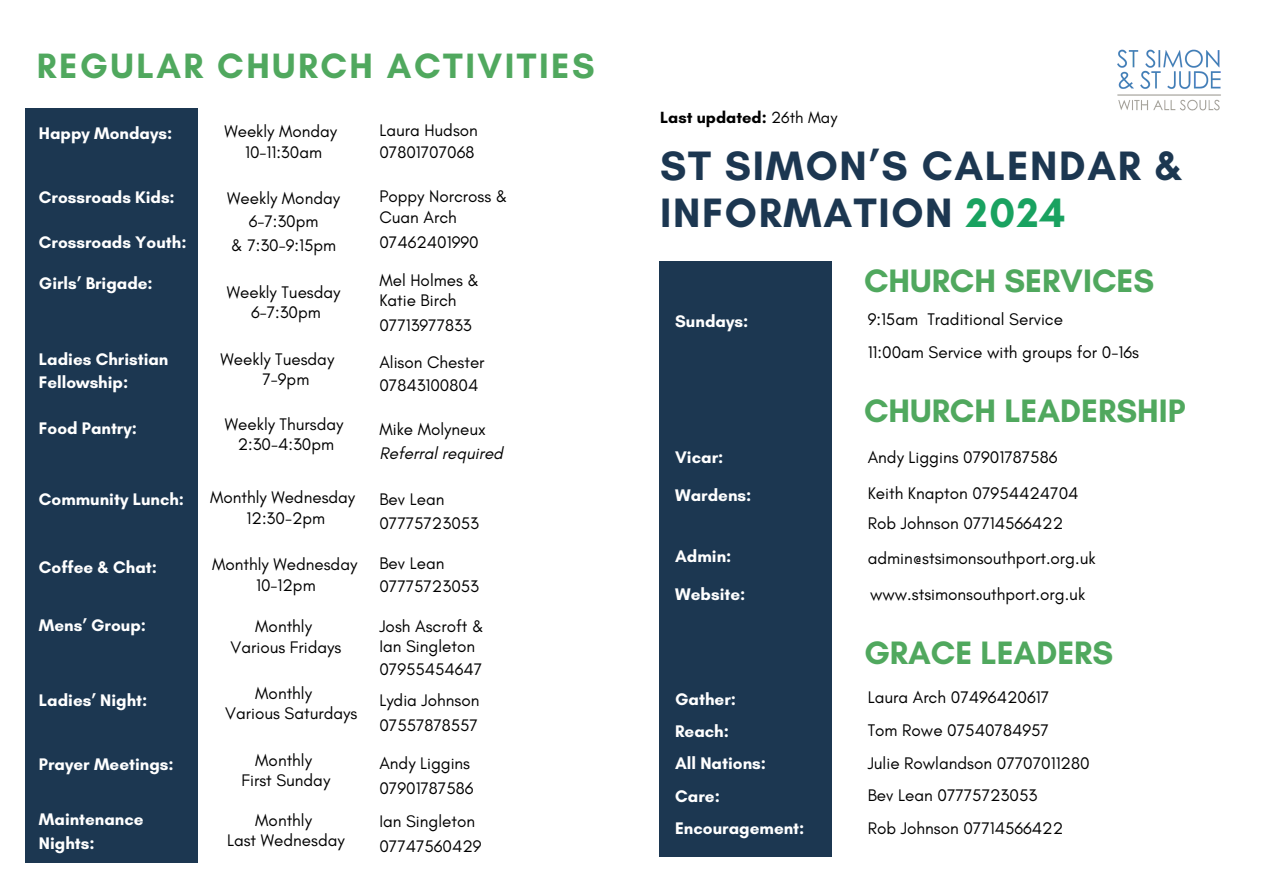
<style>
.page{position:relative;width:1263px;height:894px;background:#fff}
.page>*{position:absolute;margin:0;border:0;box-sizing:border-box;transform-origin:0 0}
.t1{font:700 41.85px/47.2px "Glacial Indifference";letter-spacing:.04em;color:#1c3751}
.t2{font:700 35.85px "Glacial Indifference";letter-spacing:.07em;color:#50a85e}
.t3{font:700 33px "Glacial Indifference";color:#50a85e}
.t4{font:17.1px "Glacial Indifference";color:#000}
.t5{font:700 17.1px/23.5px "Glacial Indifference";color:#fff}
.t6{font:italic 17.1px "Glacial Indifference";color:#000}
.t7{font:700 16.5px "Glacial Indifference";color:#000}
.s1{font-weight:400}
.s2{color:#19a260}
</style>
<div class="page">
<div style="left:660px;top:261px;width:172px;height:595px;background:#1c3751"></div>
<div style="left:25px;top:108px;width:173px;height:754px;background:#1c3751"></div>
<img style="left:1117px;top:49px;width:104px;height:62px">
<p class="t2" style="left:37px;top:44px;width:559px">REGULAR CHURCH ACTIVITIES</p>
<p class="t4" style="left:379px;top:119px;width:100px">Laura Hudson</p>
<p class="t4" style="left:224px;top:121px;width:114px">Weekly Monday</p>
<p class="t4" style="left:245px;top:141px;width:78px">10-11:30am</p>
<p class="t4" style="left:227px;top:187px;width:114px">Weekly Monday</p>
<p class="t4" style="left:249px;top:211px;width:71px">6-7:30pm</p>
<p class="t4" style="left:231px;top:235px;width:107px">&amp; 7:30-9:15pm</p>
<h1 class="t4" style="left:227px;top:281px;width:115px">Weekly Tuesday</h1>
<h3 class="t4" style="left:251px;top:301px;width:71px">6-7:30pm</h3>
<h3 class="t4" style="left:221px;top:348px;width:115px">Weekly Tuesday</h3>
<h3 class="t4" style="left:262px;top:369px;width:48px">7-9pm</h3>
<p class="t5" style="left:39px;top:121px;width:135px">Happy Mondays:</p>
<p class="t4" style="left:379px;top:142px;width:96px">07801707068</p>
<p class="t4" style="left:379px;top:186px;width:130px">Poppy Norcross &amp;</p>
<p class="t4" style="left:379px;top:206px;width:79px">Cuan Arch</p>
<p class="t5" style="left:39px;top:185px;width:137px">Crossroads Kids:</p>
<p class="t5" style="left:39px;top:230px;width:149px">Crossroads Youth:</p>
<p class="t4" style="left:379px;top:232px;width:101px">07462401990</p>
<p class="t4" style="left:379px;top:269px;width:101px">Mel Holmes &amp;</p>
<p class="t4" style="left:379px;top:289px;width:79px">Katie Birch</p>
<p class="t5" style="left:39px;top:271px;width:115px">Girls’ Brigade:</p>
<p class="t4" style="left:379px;top:315px;width:94px">07713977833</p>
<p class="t5" style="left:39px;top:347px;width:131px">Ladies Christian</p>
<p class="t5" style="left:39px;top:370px;width:91px">Fellowship:</p>
<p class="t4" style="left:379px;top:374px;width:100px">07843100804</p>
<p class="t4" style="left:379px;top:351px;width:107px">Alison Chester</p>
<p class="t5" style="left:39px;top:416px;width:100px">Food Pantry:</p>
<h2 class="t4" style="left:225px;top:413px;width:120px">Weekly Thursday</h2>
<p class="t4" style="left:238px;top:433px;width:98px">2:30-4:30pm</p>
<p class="t4" style="left:379px;top:418px;width:108px">Mike Molyneux</p>
<p class="t6" style="left:379px;top:443px;width:125px">Referral required</p>
<h3 class="t5" style="left:39px;top:487px;width:147px">Community Lunch:</h3>
<h3 class="t5" style="left:39px;top:555px;width:120px">Coffee &amp; Chat:</h3>
<h3 class="t4" style="left:210px;top:487px;width:147px">Monthly Wednesday</h3>
<h2 class="t4" style="left:247px;top:507px;width:80px">12:30-2pm</h2>
<p class="t4" style="left:212px;top:554px;width:147px">Monthly Wednesday</p>
<p class="t4" style="left:256px;top:574px;width:61px">10-12pm</p>
<h3 class="t4" style="left:379px;top:488px;width:66px">Bev Lean</h3>
<h3 class="t4" style="left:379px;top:513px;width:101px">07775723053</h3>
<h3 class="t4" style="left:379px;top:552px;width:66px">Bev Lean</h3>
<h3 class="t4" style="left:379px;top:575px;width:101px">07775723053</h3>
<p class="t5" style="left:39px;top:613px;width:109px">Mens’ Group:</p>
<p class="t5" style="left:39px;top:688px;width:110px">Ladies’ Night:</p>
<p class="t5" style="left:39px;top:751px;width:136px">Prayer Meetings:</p>
<p class="t5" style="left:39px;top:807px;width:106px">Maintenance<br>Nights:</p>
<p class="t4" style="left:255px;top:615px;width:58px">Monthly</p>
<p class="t4" style="left:231px;top:636px;width:112px">Various Fridays</p>
<p class="t4" style="left:255px;top:682px;width:58px">Monthly</p>
<p class="t4" style="left:225px;top:702px;width:133px">Various Saturdays</p>
<h2 class="t4" style="left:255px;top:749px;width:58px">Monthly</h2>
<p class="t4" style="left:242px;top:769px;width:90px">First Sunday</p>
<p class="t4" style="left:255px;top:809px;width:58px">Monthly</p>
<p class="t4" style="left:227px;top:829px;width:119px">Last Wednesday</p>
<p class="t4" style="left:379px;top:615px;width:106px">Josh Ascroft &amp;</p>
<p class="t4" style="left:379px;top:635px;width:97px">Ian Singleton</p>
<p class="t4" style="left:379px;top:658px;width:104px">07955454647</p>
<p class="t4" style="left:379px;top:689px;width:102px">Lydia Johnson</p>
<p class="t4" style="left:379px;top:714px;width:100px">07557878557</p>
<p class="t4" style="left:379px;top:752px;width:92px">Andy Liggins</p>
<p class="t4" style="left:379px;top:777px;width:95px">07901787586</p>
<p class="t4" style="left:379px;top:810px;width:97px">Ian Singleton</p>
<p class="t4" style="left:379px;top:835px;width:104px">07747560429</p>
<p class="t7" style="left:660px;top:108px;width:179px">Last updated: <span class="s1">26th May</span></p>
<p class="t1" style="left:660px;top:141px;width:524px">ST SIMON’S CALENDAR &amp;<br>INFORMATION <span class="s2">2024</span></p>
<h2 class="t3" style="left:864px;top:261px;width:292px">CHURCH SERVICES</h2>
<p class="t5" style="left:675px;top:309px;width:75px">Sundays:</p>
<p class="t4" style="left:868px;top:309px;width:197px">9:15am Traditional Service</p>
<p class="t4" style="left:868px;top:341px;width:273px">11:00am Service with groups for 0-16s</p>
<h3 class="t3" style="left:864px;top:390px;width:323px">CHURCH LEADERSHIP</h3>
<p class="t5" style="left:675px;top:445px;width:50px">Vicar:</p>
<p class="t4" style="left:868px;top:447px;width:191px">Andy Liggins 07901787586</p>
<p class="t4" style="left:868px;top:482px;width:212px">Keith Knapton 07954424704</p>
<p class="t4" style="left:868px;top:512px;width:197px">Rob Johnson 07714566422</p>
<p class="t4" style="left:868px;top:548px;width:229px">admin@stsimonsouthport.org.uk</p>
<p class="t5" style="left:675px;top:483px;width:78px">Wardens:</p>
<p class="t5" style="left:675px;top:544px;width:58px">Admin:</p>
<p class="t5" style="left:675px;top:582px;width:72px">Website:</p>
<p class="t4" style="left:870px;top:583px;width:216px">www.stsimonsouthport.org.uk</p>
<p class="t5" style="left:675px;top:687px;width:62px">Gather:</p>
<p class="t5" style="left:675px;top:719px;width:55px">Reach:</p>
<p class="t5" style="left:675px;top:751px;width:92px">All Nations:</p>
<p class="t5" style="left:675px;top:783px;width:46px">Care:</p>
<p class="t5" style="left:675px;top:816px;width:131px">Encouragement:</p>
<p class="t3" style="left:864px;top:632px;width:251px">GRACE LEADERS</p>
<p class="t4" style="left:868px;top:686px;width:183px">Laura Arch 07496420617</p>
<p class="t4" style="left:868px;top:719px;width:183px">Tom Rowe 07540784957</p>
<p class="t4" style="left:868px;top:752px;width:223px">Julie Rowlandson 07707011280</p>
<h3 class="t4" style="left:868px;top:784px;width:171px">Bev Lean 07775723053</h3>
<p class="t4" style="left:868px;top:817px;width:197px">Rob Johnson 07714566422</p>
</div>
